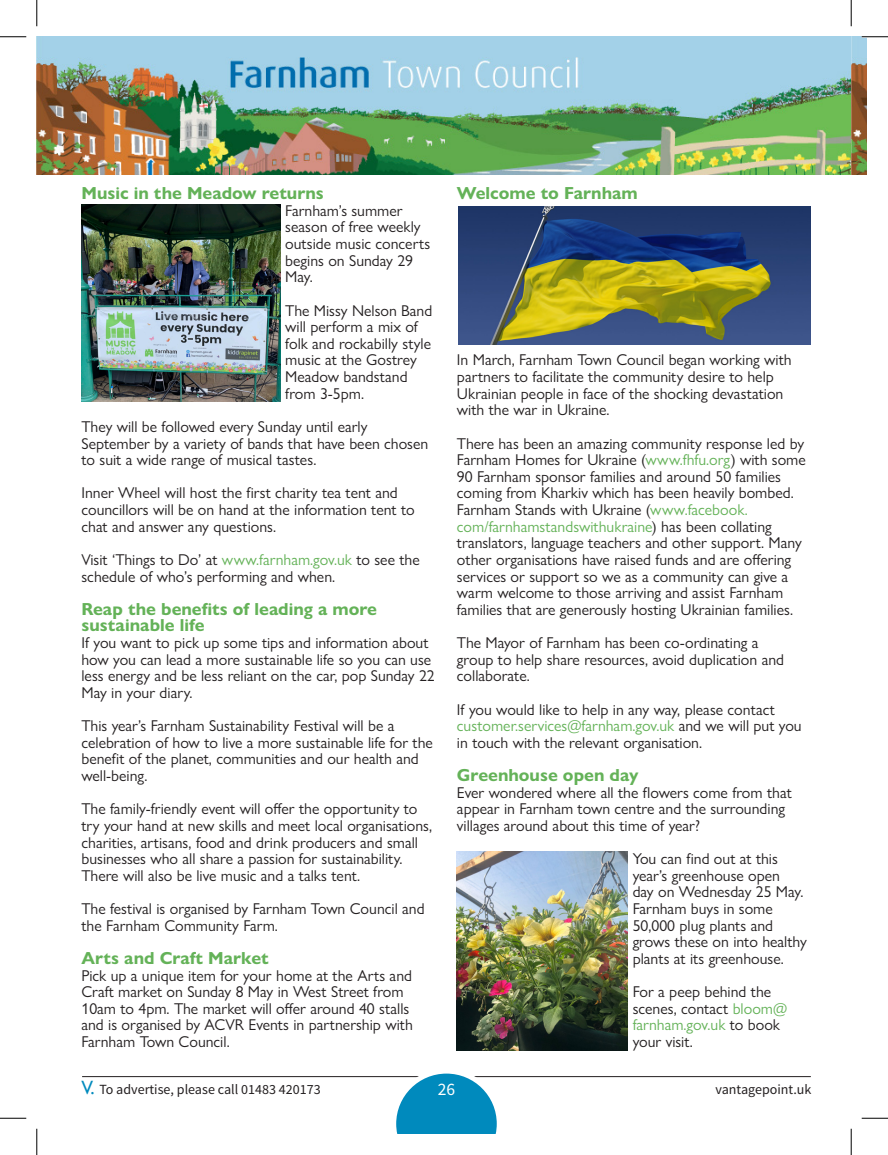
<style>
.page{position:relative;width:888px;height:1155px;background:#fff}
.page>*{position:absolute;margin:0;border:0;box-sizing:border-box;transform-origin:0 0}
.t1{font:700 17.5px/16.6px "Gill Sans Nova";color:#64b258}
.t2{font:17.5px "Source Sans Pro";color:#fff}
.t3{font:15.75px/16.6px "Gill Sans Nova";color:#231f20}
.t4{font:14px "Source Sans Pro";color:#231f20}
.s1{color:#64b258}
.s2{font-family:"Gill Sans";font-size:19.25px;color:#008abd}
</style>
<div class="page">
<hr style="left:82px;top:1076px;width:728px;height:1px;background:#231f20">
<svg style="left:391px;top:1073px;width:110px;height:60px"></svg>
<img style="left:37px;top:37px;width:828px;height:137px">
<img style="left:81px;top:204px;width:199px;height:197px">
<img style="left:458px;top:207px;width:352px;height:137px">
<img style="left:456px;top:851px;width:171px;height:199px">
<hr style="left:861px;top:36px;width:26px;height:2px;background:#fff">
<svg style="left:0;top:36px;width:26px;height:1px"></svg>
<svg style="left:861px;top:36px;width:26px;height:1px"></svg>
<svg style="left:0;top:1118px;width:26px;height:1px"></svg>
<svg style="left:861px;top:1118px;width:26px;height:1px"></svg>
<svg style="left:36px;top:0;width:1px;height:26px"></svg>
<svg style="left:36px;top:1129px;width:1px;height:26px"></svg>
<svg style="left:850px;top:0;width:1px;height:26px"></svg>
<svg style="left:850px;top:1129px;width:1px;height:26px"></svg>
<p class="t1" style="left:81px;top:185px;width:244px">Music in the Meadow returns</p>
<p class="t3" style="left:285px;top:202px;width:146px">Farnham’s summer season of free weekly outside music concerts begins on Sunday 29<br>May.</p>
<p class="t3" style="left:285px;top:302px;width:148px">The Missy Nelson Band will perform a mix of folk and rockabilly style music at the Gostrey<br>Meadow bandstand from 3-5pm.</p>
<p class="t3" style="left:81px;top:418px;width:348px">They will be followed every Sunday until early<br>September by a variety of bands that have been chosen to suit a wide range of musical tastes.</p>
<p class="t3" style="left:81px;top:485px;width:334px">Inner Wheel will host the first charity tea tent and councillors will be on hand at the information tent to chat and answer any questions.</p>
<p class="t3" style="left:81px;top:551px;width:339px">Visit ‘Things to Do’ at <span class="s1">www.farnham.gov.uk</span> to see the schedule of who’s performing and when.</p>
<p class="t1" style="left:81px;top:600px;width:297px">Reap the benefits of leading a more sustainable life</p>
<p class="t3" style="left:81px;top:634px;width:354px">If you want to pick up some tips and information about how you can lead a more sustainable life so you can use less energy and be less reliant on the car, pop Sunday 22<br>May in your diary.</p>
<p class="t3" style="left:81px;top:717px;width:353px">This year’s Farnham Sustainability Festival will be a celebration of how to live a more sustainable life for the benefit of the planet, communities and our health and well-being.</p>
<p class="t3" style="left:81px;top:800px;width:352px">The family-friendly event will offer the opportunity to try your hand at new skills and meet local organisations, charities, artisans, food and drink producers and small businesses who all share a passion for sustainability.<br>There will also be live music and a talks tent.</p>
<p class="t3" style="left:81px;top:900px;width:344px">The festival is organised by Farnham Town Council and the Farnham Community Farm.</p>
<p class="t1" style="left:81px;top:950px;width:189px">Arts and Craft Market</p>
<p class="t3" style="left:81px;top:967px;width:332px">Pick up a unique item for your home at the Arts and Craft market on Sunday 8 May in West Street from 10am to 4pm. The market will offer around 40 stalls and is organised by ACVR Events in partnership with Farnham Town Council.</p>
<p class="t1" style="left:457px;top:185px;width:182px">Welcome to Farnham</p>
<p class="t3" style="left:457px;top:352px;width:336px">In March, Farnham Town Council began working with partners to facilitate the community desire to help Ukrainian people in face of the shocking devastation with the war in Ukraine.</p>
<p class="t3" style="left:457px;top:435px;width:350px">There has been an amazing community response led by Farnham Homes for Ukraine (<span class="s1">www.fhfu.org</span>) with some 90 Farnham sponsor families and around 50 families coming from Kharkiv which has been heavily bombed.</p>
<p class="t3" style="left:457px;top:501px;width:346px">Farnham Stands with Ukraine (<span class="s1">www.facebook. com/farnhamstandswithukraine</span>) has been collating translators, language teachers and other support. Many other organisations have raised funds and are offering services or support so we as a community can give a warm welcome to those arriving and assist Farnham families that are generously hosting Ukrainian families.</p>
<p class="t3" style="left:457px;top:634px;width:328px">The Mayor of Farnham has been co-ordinating a group to help share resources, avoid duplication and collaborate.</p>
<p class="t3" style="left:457px;top:701px;width:346px">If you would like to help in any way, please contact <span class="s1">customer.services@farnham.gov.uk</span> and we will put you in touch with the relevant organisation.</p>
<p class="t1" style="left:457px;top:767px;width:183px">Greenhouse open day</p>
<p class="t3" style="left:457px;top:784px;width:336px">Ever wondered where all the flowers come from that appear in Farnham town centre and the surrounding villages around about this time of year?</p>
<p class="t3" style="left:632px;top:850px;width:176px">You can find out at this year’s greenhouse open<br>day on Wednesday 25 May.<br>Farnham buys in some<br>50,000 plug plants and grows these on into healthy plants at its greenhouse.</p>
<p class="t3" style="left:632px;top:983px;width:156px">For a peep behind the scenes, contact <span class="s1">bloom@ farnham.gov.uk</span> to book your visit.</p>
<p class="t4" style="left:81px;top:1081px;width:240px"><span class="s2">V.</span> To advertise, please call 01483 420173</p>
<p class="t2" style="left:437px;top:1079px;width:19px">26</p>
<p class="t4" style="left:715px;top:1081px;width:97px">vantagepoint.uk</p>
</div>
